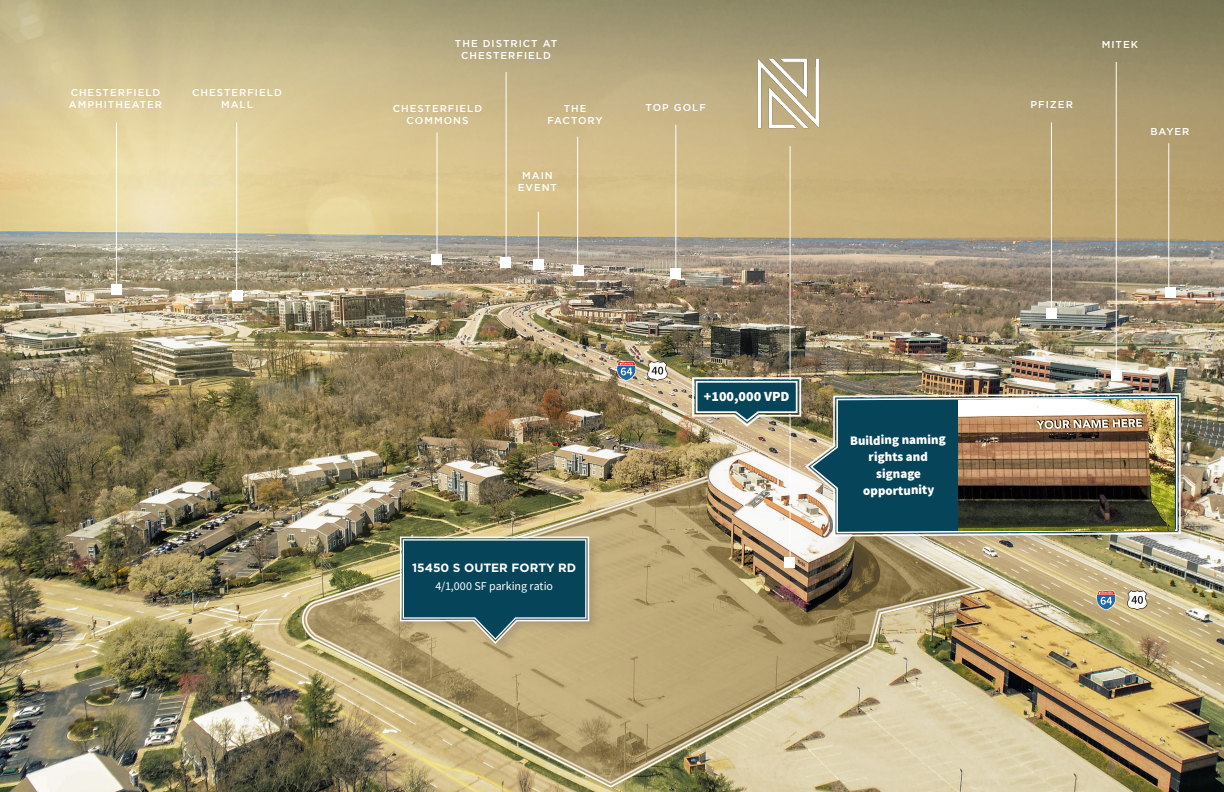
<style>
.page{position:relative;width:1224px;height:792px;background:#fff}
.page>*{position:absolute;margin:0;border:0;box-sizing:border-box;transform-origin:0 0}
.t1{font:900 14px "Source Sans Pro";color:#fff}
.t2{font:900 13px/16.8px "Source Sans Pro";color:#fff;text-align:center}
.t3{font:12px "Source Sans Pro";letter-spacing:-.005em;color:#fff}
.t4{font:700 12px "Gotham";color:#fff}
.t5{font:500 10px/12px "Gotham";letter-spacing:.1em;color:#fff;text-align:center}
.t6{font:500 10px "Gotham";letter-spacing:.07em;color:#fff}
</style>
<div class="page">
<img style="left:0;top:0;width:1224px;height:792px">
<img style="left:295px;top:472px;width:701px;height:320px">
<img style="left:298px;top:475px;width:690px;height:314px">
<div style="left:111px;top:285px;width:10px;height:10px;background:#fff"></div>
<div style="left:233px;top:291px;width:10px;height:10px;background:#fff"></div>
<div style="left:1047px;top:309px;width:10px;height:10px;background:#fff"></div>
<div style="left:1165px;top:287px;width:10px;height:10px;background:#fff"></div>
<div style="left:671px;top:269px;width:10px;height:10px;background:#fff"></div>
<div style="left:533px;top:259px;width:10px;height:10px;background:#fff"></div>
<div style="left:432px;top:255px;width:10px;height:10px;background:#fff"></div>
<div style="left:501px;top:257px;width:10px;height:11px;background:#fff"></div>
<div style="left:573px;top:265px;width:10px;height:10px;background:#fff"></div>
<div style="left:1111px;top:371px;width:10px;height:10px;background:#fff"></div>
<hr style="left:116px;top:122px;width:1px;height:163px;background:#fff">
<hr style="left:236px;top:122px;width:1px;height:171px;background:#fff">
<hr style="left:676px;top:125px;width:1px;height:150px;background:#fff">
<hr style="left:538px;top:212px;width:1px;height:53px;background:#fff">
<hr style="left:437px;top:132px;width:1px;height:129px;background:#fff">
<hr style="left:506px;top:72px;width:1px;height:192px;background:#fff">
<hr style="left:577px;top:137px;width:1px;height:133px;background:#fff">
<hr style="left:790px;top:146px;width:1px;height:417px;background:#fff">
<hr style="left:1051px;top:122px;width:1px;height:189px;background:#fff">
<hr style="left:1116px;top:62px;width:1px;height:315px;background:#fff">
<hr style="left:1169px;top:143px;width:1px;height:146px;background:#fff">
<img style="left:749px;top:52px;width:82px;height:82px">
<img style="left:305px;top:476px;width:674px;height:309px">
<div style="left:803px;top:390px;width:392px;height:161px;background:#231f20;opacity:.15"></div>
<img style="left:804px;top:392px;width:378px;height:145px">
<svg style="left:809px;top:396px;width:369px;height:138px;background:#31606c"></svg>
<img style="left:959px;top:399px;width:216px;height:131px">
<svg style="left:1096px;top:590px;width:20px;height:20px"></svg>
<svg style="left:1127px;top:590px;width:20px;height:20px"></svg>
<div style="left:397px;top:534px;width:204px;height:121px;background:#231f20;opacity:.15"></div>
<svg style="left:399px;top:536px;width:191px;height:109px;background:#3f676b"></svg>
<div style="left:689px;top:374px;width:128px;height:68px;background:#231f20;opacity:.15"></div>
<svg style="left:691px;top:376px;width:111px;height:52px;background:#5d7b7d"></svg>
<svg style="left:617px;top:361px;width:19px;height:20px"></svg>
<svg style="left:647px;top:361px;width:21px;height:20px"></svg>
<p class="t5" style="left:69px;top:86px;width:95px;text-align:left">CHESTERFIELD<br>AMPHITHEATER</p>
<p class="t5" style="left:192px;top:86px;width:91px">CHESTERFIELD<br>MALL</p>
<p class="t5" style="left:455px;top:38px;width:104px">THE DISTRICT AT<br>CHESTERFIELD</p>
<p class="t5" style="left:393px;top:102px;width:91px">CHESTERFIELD<br>COMMONS</p>
<p class="t5" style="left:564px;top:102px;width:24px">THE</p>
<p class="t6" style="left:547px;top:114px;width:57px">FACTORY</p>
<p class="t5" style="left:522px;top:170px;width:32px">MAIN</p>
<p class="t5" style="left:518px;top:182px;width:41px">EVENT</p>
<p class="t5" style="left:646px;top:101px;width:62px">TOP GOLF</p>
<p class="t4" style="left:412px;top:560px;width:166px">15450 S OUTER FORTY RD</p>
<p class="t3" style="left:435px;top:578px;width:119px">4/1,000 SF parking ratio</p>
<p class="t1" style="left:704px;top:387px;width:87px">+100,000 VPD</p>
<p class="t2" style="left:850px;top:432px;width:97px;rotate:-1deg">Building naming rights and</p>
<p class="t2" style="left:876px;top:465px;width:46px;rotate:-1deg">signage</p>
<p class="t2" style="left:863px;top:482px;width:73px;rotate:-1deg">opportunity</p>
<p class="t5" style="left:1031px;top:99px;width:44px">PFIZER</p>
<p class="t5" style="left:1102px;top:38px;width:38px">MITEK</p>
<p class="t5" style="left:1150px;top:126px;width:41px">BAYER</p>
</div>
